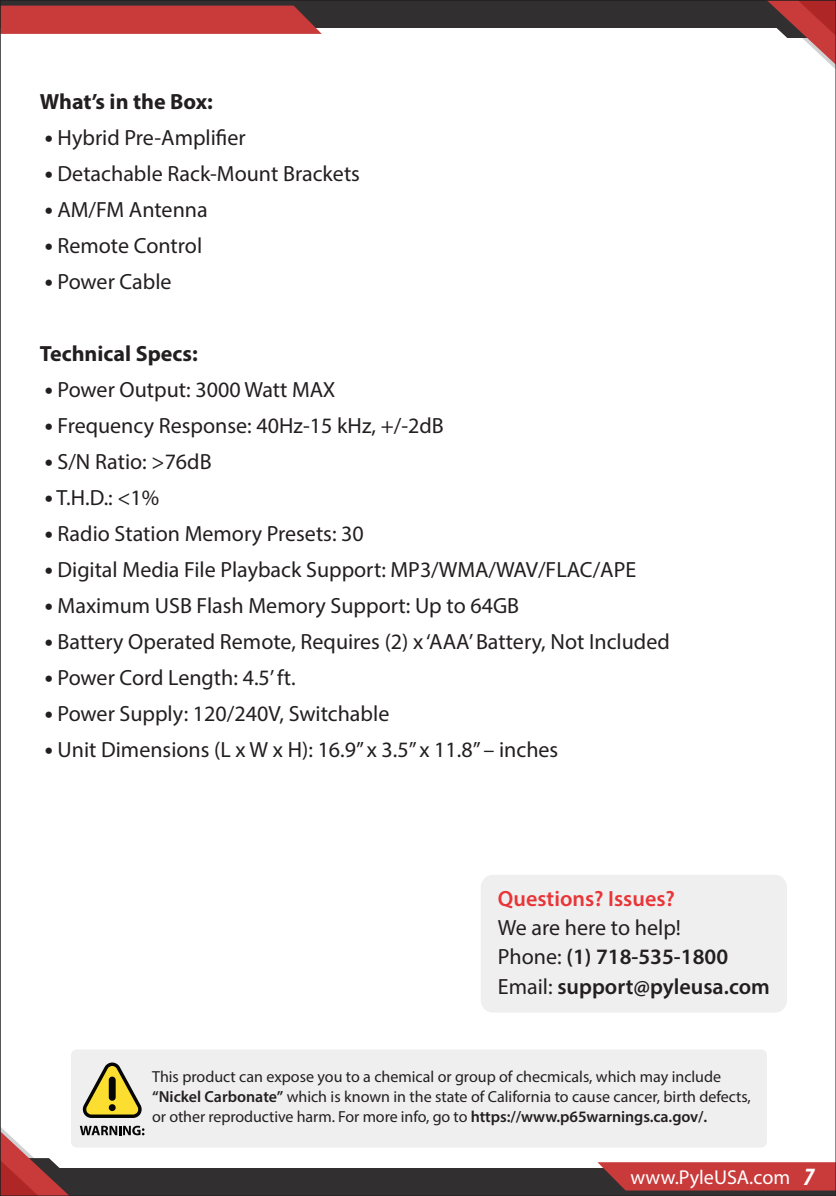
<style>
.page{position:relative;width:836px;height:1196px;background:#fff}
.page>*{position:absolute;margin:0;border:0;box-sizing:border-box;transform-origin:0 0}
.t1{font:22px "Myriad Pro";color:#231f20}
.t2{font:600 22px/29.4px "Myriad Pro";color:#231f20}
.t3{font:700 22px "Myriad Pro";color:#231f20}
.t4{font:600 22px "Myriad Pro";color:#e83538}
.t5{font:20px "Myriad Pro";color:#fff}
.t6{font:16px/20px "Myriad Pro";color:#231f20}
.s1{font-weight:700;font-size:24px}
.s2{font-weight:400}
.s3{font-weight:600}
.s4{font-weight:700;font-style:italic;font-stretch:condensed;font-size:25px}
</style>
<div class="page">
<div style="left:0;top:1167px;width:835px;height:28px;background:#312f30"></div>
<svg style="left:597px;top:1162px;width:236px;height:28px"></svg>
<div style="left:0;top:0;width:835px;height:28px;background:#312f30"></div>
<svg style="left:769px;top:2px;width:64px;height:65px"></svg>
<svg style="left:2px;top:6px;width:319px;height:28px"></svg>
<div style="left:480px;top:874px;width:306px;height:138px;background:#efefef;border-radius:12px"></div>
<div style="left:71px;top:1049px;width:695px;height:98px;background:#efefef;border-radius:6px"></div>
<svg style="left:82px;top:1062px;width:60px;height:55px"></svg>
<svg style="left:109px;top:1103px;width:7px;height:7px"></svg>
<div style="left:109px;top:1076px;width:7px;height:24px;background:#050605;border-radius:3px"></div>
<svg style="left:0;top:1125px;width:144px;height:70px"></svg>
<p class="t3" style="left:40px;top:87px;width:174px">What’s in the Box:</p>
<p class="t1" style="left:45px;top:124px;width:202px"><span class="s1">•</span> Hybrid Pre-Amplifier</p>
<p class="t1" style="left:45px;top:160px;width:316px"><span class="s1">•</span> Detachable Rack-Mount Brackets</p>
<p class="t1" style="left:45px;top:196px;width:164px"><span class="s1">•</span> AM/FM Antenna</p>
<p class="t1" style="left:45px;top:232px;width:159px"><span class="s1">•</span> Remote Control</p>
<p class="t1" style="left:45px;top:268px;width:128px"><span class="s1">•</span> Power Cable</p>
<p class="t3" style="left:40px;top:339px;width:159px">Technical Specs:</p>
<p class="t1" style="left:45px;top:376px;width:292px"><span class="s1">•</span> Power Output: 3000 Watt MAX</p>
<p class="t1" style="left:45px;top:412px;width:400px"><span class="s1">•</span> Frequency Response: 40Hz-15 kHz, +/-2dB</p>
<p class="t1" style="left:45px;top:448px;width:168px"><span class="s1">•</span> S/N Ratio: &gt;76dB</p>
<p class="t1" style="left:45px;top:484px;width:116px"><span class="s1">•</span> T.H.D.: &lt;1%</p>
<p class="t1" style="left:45px;top:520px;width:320px"><span class="s1">•</span> Radio Station Memory Presets: 30</p>
<p class="t1" style="left:45px;top:556px;width:592px"><span class="s1">•</span> Digital Media File Playback Support: MP3/WMA/WAV/FLAC/APE</p>
<p class="t1" style="left:45px;top:592px;width:476px"><span class="s1">•</span> Maximum USB Flash Memory Support: Up to 64GB</p>
<p class="t1" style="left:45px;top:628px;width:626px"><span class="s1">•</span> Battery Operated Remote, Requires (2) x ‘AAA’ Battery, Not Included</p>
<p class="t1" style="left:45px;top:664px;width:252px"><span class="s1">•</span> Power Cord Length: 4.5’ ft.</p>
<p class="t1" style="left:45px;top:700px;width:346px"><span class="s1">•</span> Power Supply: 120/240V, Switchable</p>
<p class="t1" style="left:45px;top:736px;width:515px"><span class="s1">•</span> Unit Dimensions (L x W x H): 16.9’’ x 3.5’’ x 11.8’’ – inches</p>
<p class="t4" style="left:497px;top:884px;width:178px">Questions? Issues?</p>
<p class="t2" style="left:497px;top:912px;width:273px"><span class="s2">We are here to help!<br>Phone:</span> (1) 718-535-1800<br><span class="s2">Email:</span> support@pyleusa.com</p>
<p class="t6" style="left:152px;top:1066px;width:600px">This product can expose you to a chemical or group of checmicals, which may include <span class="s3">“Nickel Carbonate”</span> which is known in the state of California to cause cancer, birth defects, or other reproductive harm. For more info, go to <span class="s3">https://www.p65warnings.ca.gov/.</span></p>
<p class="t5" style="left:630px;top:1164px;width:185px">www.PyleUSA.com <span class="s4">7</span></p>
</div>
